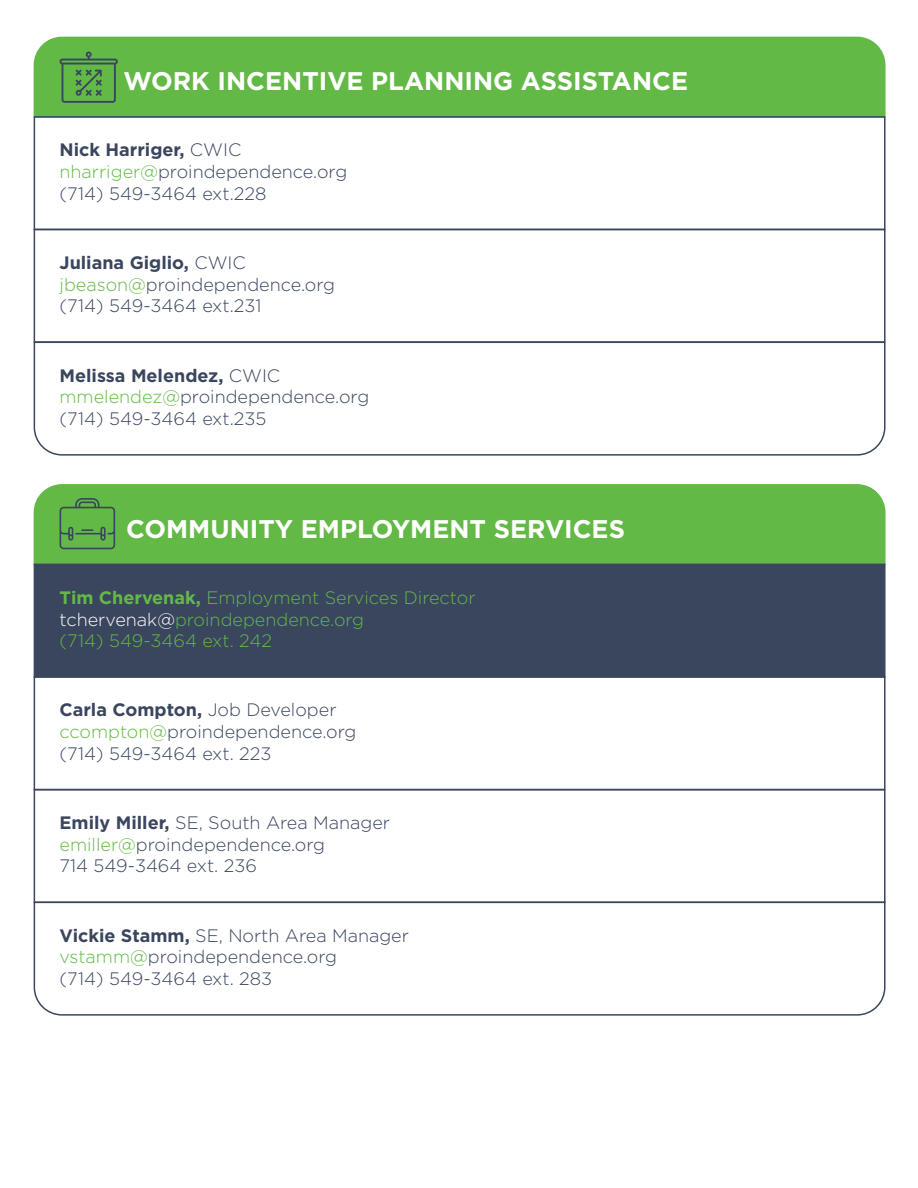
<style>
.page{position:relative;width:918px;height:1188px;background:#fff}
.page>*{position:absolute;margin:0;border:0;box-sizing:border-box;transform-origin:0 0}
.t1{font:700 25.5px "Gotham";color:#fff}
.t2{font:300 18px/21.6px "Gotham";color:#3a455e}
.t3{font:300 18px/21.6px "Gotham";color:#63b946}
.s1{font-weight:700}
.s2{color:#63b946}
.s3{color:#fff}
</style>
<div class="page">
<div style="left:33px;top:36px;width:853px;height:82px;background:#63b946"></div>
<div style="left:34px;top:116px;width:852px;height:114px;border:2px solid #3a455e"></div>
<div style="left:34px;top:229px;width:852px;height:114px;border:2px solid #3a455e"></div>
<svg style="left:33px;top:341px;width:853px;height:115px"></svg>
<div style="left:33px;top:484px;width:853px;height:82px;background:#63b946"></div>
<div style="left:34px;top:564px;width:852px;height:114px;background:#3a455e"></div>
<div style="left:34px;top:676px;width:852px;height:114px;border:2px solid #3a455e"></div>
<div style="left:34px;top:789px;width:852px;height:114px;border:2px solid #3a455e"></div>
<svg style="left:33px;top:901px;width:853px;height:115px"></svg>
<svg style="left:60px;top:52px;width:58px;height:51px;background:#589c4b"></svg>
<svg style="left:60px;top:498px;width:55px;height:51px;background:#5ba24a"></svg>
<h1 class="t1" style="left:124px;top:65px;width:566px">WORK INCENTIVE PLANNING ASSISTANCE</h1>
<p class="t2" style="left:60px;top:139px;width:289px"><span class="s1">Nick Harriger,</span> CWIC <span class="s2">nharriger@</span>proindependence.org (714) 549-3464 ext.228</p>
<p class="t2" style="left:60px;top:252px;width:277px"><span class="s1">Juliana Giglio,</span> CWIC <span class="s2">jbeason@</span>proindependence.org (714) 549-3464 ext.231</p>
<p class="t2" style="left:60px;top:364px;width:311px"><span class="s1">Melissa Melendez,</span> CWIC <span class="s2">mmelendez@</span>proindependence.org (714) 549-3464 ext.235</p>
<h1 class="t1" style="left:126px;top:512px;width:500px">COMMUNITY EMPLOYMENT SERVICES</h1>
<p class="t3" style="left:60px;top:587px;width:418px"><span class="s1">Tim Chervenak,</span> Employment Services Director <span class="s3">tchervenak@</span>proindependence.org<br>(714) 549-3464 ext. 242</p>
<p class="t2" style="left:60px;top:699px;width:298px"><span class="s1">Carla Compton,</span> Job Developer <span class="s2">ccompton@</span>proindependence.org (714) 549-3464 ext. 223</p>
<p class="t2" style="left:60px;top:812px;width:332px"><span class="s1">Emily Miller,</span> SE, South Area Manager <span class="s2">emiller@</span>proindependence.org<br>714 549-3464 ext. 236</p>
<p class="t2" style="left:60px;top:924px;width:351px"><span class="s1">Vickie Stamm,</span> SE, North Area Manager <span class="s2">vstamm@</span>proindependence.org<br>(714) 549-3464 ext. 283</p>
</div>
